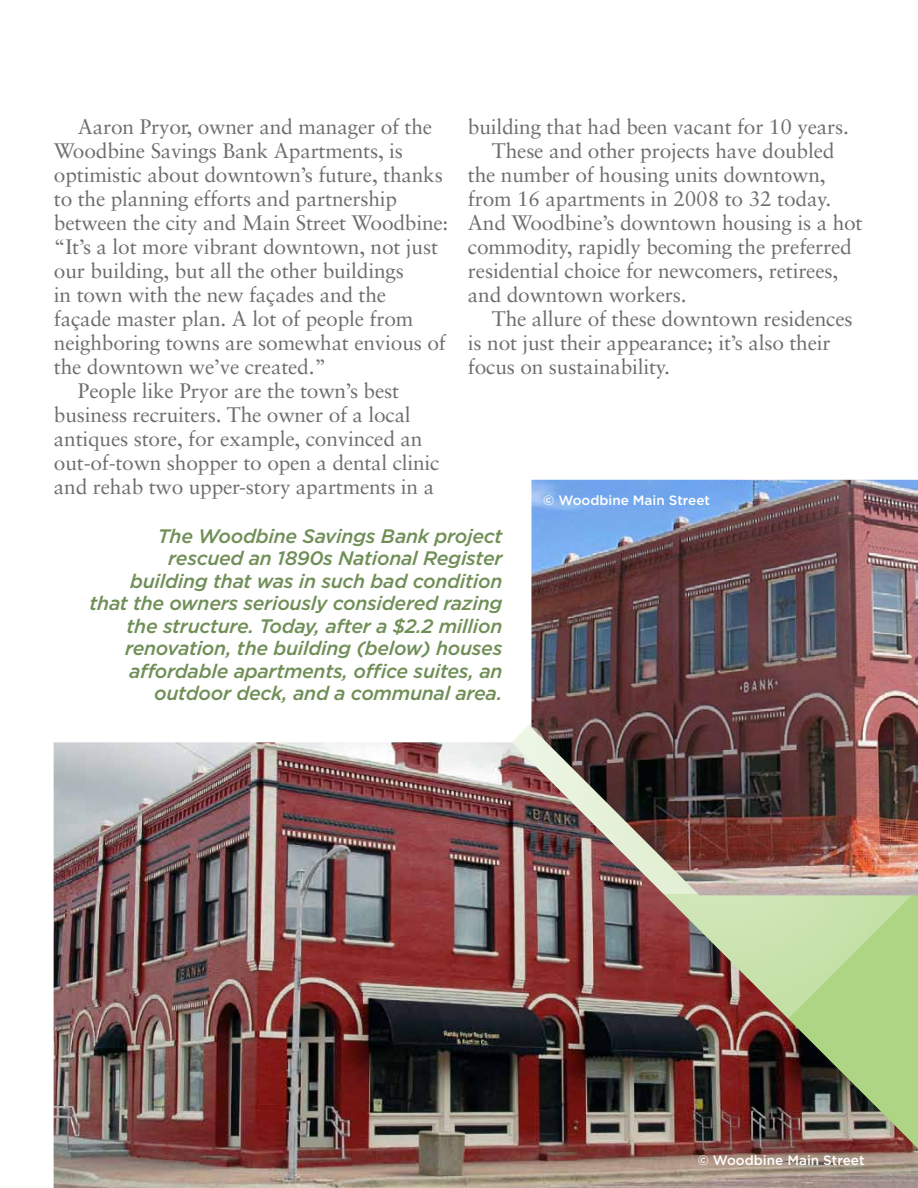
<style>
.page{position:relative;width:918px;height:1188px;background:#fff}
.page>*{position:absolute;margin:0;border:0;box-sizing:border-box;transform-origin:0 0}
.t1{font:21px "Sabon";letter-spacing:-.01em;color:#6d6e71}
.t2{font:italic 500 19.5px/22.5px "Gotham";letter-spacing:-.015em;color:#708f57;text-align:right}
.t3{font:500 13.5px "Gotham";color:#fff}
</style>
<div class="page">
<img style="left:54px;top:742px;width:864px;height:446px">
<img style="left:531px;top:480px;width:387px;height:415px">
<p class="t1" style="left:78px;top:114px;width:356px">Aaron Pryor, owner and manager of the</p>
<p class="t1" style="left:54px;top:138px;width:351px">Woodbine Savings Bank Apartments, is</p>
<p class="t1" style="left:54px;top:162px;width:390px">optimistic about downtown’s future, thanks</p>
<p class="t1" style="left:54px;top:186px;width:345px">to the planning efforts and partnership</p>
<p class="t1" style="left:54px;top:210px;width:396px">between the city and Main Street Woodbine:</p>
<p class="t1" style="left:54px;top:234px;width:386px">“It’s a lot more vibrant downtown, not just</p>
<p class="t1" style="left:54px;top:258px;width:351px">our building, but all the other buildings</p>
<p class="t1" style="left:54px;top:282px;width:334px">in town with the new façades and the</p>
<p class="t1" style="left:54px;top:306px;width:361px">façade master plan. A lot of people from</p>
<p class="t1" style="left:54px;top:330px;width:393px">neighboring towns are somewhat envious of</p>
<p class="t1" style="left:54px;top:354px;width:274px">the downtown we’ve created.”</p>
<p class="t1" style="left:78px;top:378px;width:323px">People like Pryor are the town’s best</p>
<p class="t1" style="left:54px;top:402px;width:358px">business recruiters. The owner of a local</p>
<p class="t1" style="left:54px;top:426px;width:370px">antiques store, for example, convinced an</p>
<p class="t1" style="left:54px;top:450px;width:387px">out-of-town shopper to open a dental clinic</p>
<p class="t1" style="left:54px;top:474px;width:382px">and rehab two upper-story apartments in a</p>
<p class="t1" style="left:468px;top:114px;width:382px">building that had been vacant for 10 years.</p>
<p class="t1" style="left:492px;top:138px;width:344px">These and other projects have doubled</p>
<p class="t1" style="left:468px;top:162px;width:359px">the number of housing units downtown,</p>
<p class="t1" style="left:468px;top:186px;width:365px">from 16 apartments in 2008 to 32 today.</p>
<p class="t1" style="left:468px;top:210px;width:396px">And Woodbine’s downtown housing is a hot</p>
<p class="t1" style="left:468px;top:234px;width:385px">commodity, rapidly becoming the preferred</p>
<p class="t1" style="left:468px;top:258px;width:372px">residential choice for newcomers, retirees,</p>
<p class="t1" style="left:468px;top:282px;width:220px">and downtown workers.</p>
<p class="t1" style="left:492px;top:306px;width:362px">The allure of these downtown residences</p>
<p class="t1" style="left:468px;top:330px;width:364px">is not just their appearance; it’s also their</p>
<p class="t1" style="left:468px;top:354px;width:204px">focus on sustainability.</p>
<p class="t3" style="left:543px;top:492px;width:168px">© Woodbine Main Street</p>
<p class="t2" style="left:90px;top:524px;width:414px">The Woodbine Savings Bank project rescued an 1890s National Register building that was in such bad condition that the owners seriously considered razing the structure. Today, after a $2.2 million renovation, the building (below) houses affordable apartments, office suites, an outdoor deck, and a communal area.</p>
<p class="t3" style="left:698px;top:1153px;width:168px">© Woodbine Main Street</p>
</div>
